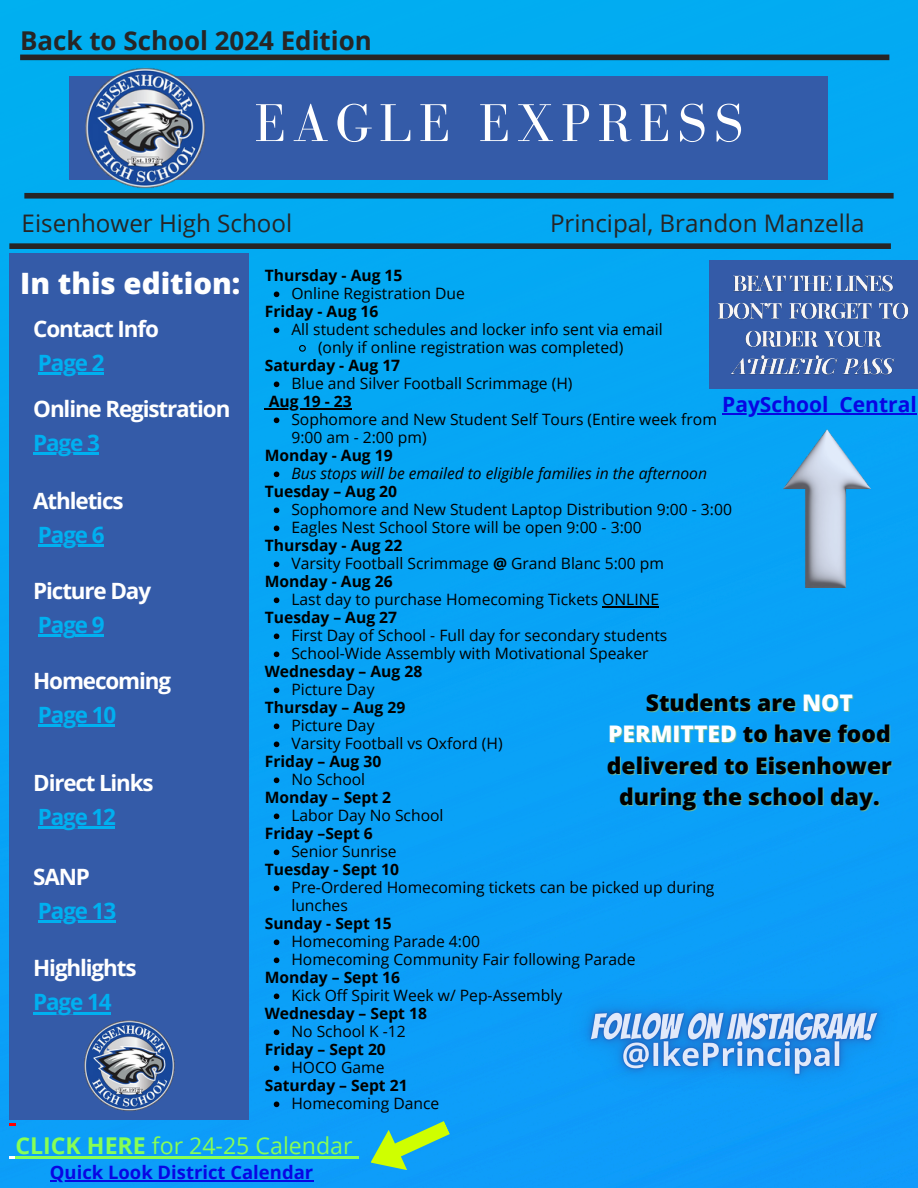
<style>
.page{position:relative;width:918px;height:1188px;background:#fff}
.page>*{position:absolute;margin:0;border:0;box-sizing:border-box;transform-origin:0 0}
.t1{font:54.75px "Bodoni FLF";letter-spacing:.125em;color:#fff}
.t2{font:800 29.4px "Open Sans";color:#fff}
.t3{font:700 25.95px "Open Sans";color:#272525}
.t4{font:24.15px "Open Sans";color:#272525}
.t5{font:23.1px "Open Sans";color:#8f5}
.t6{font:800 22.8px/31.7px "Open Sans";color:#000;text-align:center}
.t7{font:700 22.5px/46.2px "Open Sans";letter-spacing:-.05em;color:#fff}
.t8{font:700 22.5px "Open Sans";letter-spacing:-.05em;color:#00b0f0}
.t9{font:700 22.35px "Open Sans";letter-spacing:-.05em;color:#fff}
.t10{font:700 22.35px "Open Sans";letter-spacing:-.05em;color:#00b0f0}
.t11{font:700 21px "Open Sans";color:#0805e3}
.t12{font:700 18.45px "Open Sans";color:#0805e3}
.t13{font:15.6px/18px "Open Sans";color:#000}
.t14{font:700 15.6px "Open Sans";color:#000}
.t15{font:italic 15.6px "Open Sans";color:#000}
.s1{color:#00b0f0}
.s2{font-weight:700}
.s3{color:rgb(243 213 27/.4)}
.s4{color:#fff}
</style>
<div class="page">
<img style="left:0;top:0;width:918px;height:1188px">
<div style="left:20px;top:55px;width:869px;height:5px;background:#272525"></div>
<div style="left:69px;top:76px;width:758px;height:103px;background:#345ba8"></div>
<div style="left:24px;top:193px;width:870px;height:6px;background:#272525"></div>
<div style="left:9px;top:243px;width:882px;height:6px;background:#272525"></div>
<div style="left:9px;top:253px;width:240px;height:867px;background:#345ba8"></div>
<img style="left:77px;top:1012px;width:98px;height:99px">
<img style="left:76px;top:60px;width:138px;height:139px">
<svg style="left:371px;top:1121px;width:79px;height:49px;background:#55c19c"></svg>
<svg style="left:274px;top:292px;width:5px;height:5px"></svg>
<svg style="left:274px;top:328px;width:5px;height:5px"></svg>
<svg style="left:298px;top:344px;width:9px;height:9px"></svg>
<svg style="left:274px;top:382px;width:5px;height:5px"></svg>
<hr style="left:269px;top:409px;width:83px;height:1px;background:#000">
<svg style="left:274px;top:418px;width:5px;height:5px"></svg>
<svg style="left:274px;top:472px;width:5px;height:5px"></svg>
<svg style="left:274px;top:508px;width:5px;height:5px"></svg>
<svg style="left:274px;top:526px;width:5px;height:5px"></svg>
<svg style="left:274px;top:562px;width:5px;height:5px"></svg>
<svg style="left:274px;top:598px;width:5px;height:5px"></svg>
<svg style="left:602px;top:607px;width:12px;height:1px"></svg>
<hr style="left:614px;top:607px;width:45px;height:1px;background:#000">
<svg style="left:274px;top:634px;width:5px;height:5px"></svg>
<svg style="left:274px;top:652px;width:5px;height:5px"></svg>
<svg style="left:274px;top:688px;width:5px;height:5px"></svg>
<svg style="left:274px;top:724px;width:5px;height:5px"></svg>
<svg style="left:274px;top:742px;width:5px;height:5px"></svg>
<svg style="left:274px;top:778px;width:5px;height:5px"></svg>
<svg style="left:274px;top:814px;width:5px;height:5px"></svg>
<svg style="left:274px;top:850px;width:5px;height:5px"></svg>
<svg style="left:274px;top:886px;width:5px;height:5px"></svg>
<svg style="left:274px;top:940px;width:5px;height:5px"></svg>
<svg style="left:274px;top:958px;width:5px;height:5px"></svg>
<svg style="left:274px;top:994px;width:5px;height:5px"></svg>
<svg style="left:274px;top:1030px;width:5px;height:5px"></svg>
<svg style="left:274px;top:1066px;width:5px;height:5px"></svg>
<svg style="left:274px;top:1102px;width:5px;height:5px"></svg>
<div style="left:709px;top:260px;width:209px;height:129px;background:#345ba8"></div>
<img style="left:784px;top:430px;width:86px;height:157px">
<hr style="left:38px;top:373px;width:65px;height:2px;background:#00b0f0">
<hr style="left:33px;top:453px;width:66px;height:2px;background:#00b0f0">
<hr style="left:38px;top:545px;width:54px;height:2px;background:#00b0f0">
<svg style="left:92px;top:545px;width:11px;height:2px"></svg>
<hr style="left:38px;top:634px;width:37px;height:3px;background:#00b0f0">
<hr style="left:75px;top:634px;width:28px;height:3px;background:#00b0f0">
<hr style="left:38px;top:724px;width:54px;height:2px;background:#00b0f0">
<hr style="left:92px;top:724px;width:23px;height:2px;background:#00b0f0">
<hr style="left:38px;top:826px;width:25px;height:2px;background:#00b0f0">
<hr style="left:63px;top:826px;width:52px;height:2px;background:#00b0f0">
<hr style="left:38px;top:921px;width:77px;height:2px;background:#00b0f0">
<hr style="left:33px;top:1012px;width:77px;height:2px;background:#00b0f0">
<svg style="left:9px;top:1124px;width:6px;height:2px"></svg>
<svg style="left:9px;top:1156px;width:6px;height:2px"></svg>
<hr style="left:15px;top:1156px;width:131px;height:2px;background:#8f5">
<hr style="left:146px;top:1156px;width:207px;height:2px;background:#8f5">
<svg style="left:353px;top:1156px;width:6px;height:2px"></svg>
<hr style="left:50px;top:1180px;width:263px;height:1px;background:#0805e3">
<img style="left:545px;top:964px;width:373px;height:157px">
<img style="left:718px;top:275px;width:191px;height:100px">
<hr style="left:722px;top:414px;width:107px;height:1px;background:#0805e3">
<hr style="left:839px;top:414px;width:78px;height:1px;background:#0805e3">
<p class="t3" style="left:20px;top:23px;width:353px">Back to School 2024 Edition</p>
<p class="t1" style="left:254px;top:93px;width:490px">EAGLE EXPRESS</p>
<p class="t4" style="left:22px;top:206px;width:272px">Eisenhower High School</p>
<p class="t4" style="left:550px;top:206px;width:316px">Principal, Brandon Manzella</p>
<p class="t2" style="left:20px;top:262px;width:222px">In this edition:</p>
<p class="t7" style="left:33px;top:305px;width:127px">Contact Info</p>
<p class="t7" style="left:33px;top:339px;width:199px"><span class="s1">Page 2<br></span>Online Registration</p>
<p class="t8" style="left:33px;top:427px;width:68px">Page 3</p>
<p class="t7" style="left:33px;top:477px;width:92px">Athletics</p>
<p class="t8" style="left:38px;top:519px;width:68px">Page 6</p>
<p class="t7" style="left:33px;top:567px;width:119px">Picture Day</p>
<p class="t8" style="left:38px;top:609px;width:68px">Page 9</p>
<p class="t7" style="left:33px;top:657px;width:139px">Homecoming</p>
<p class="t8" style="left:38px;top:699px;width:80px">Page 10</p>
<p class="t9" style="left:33px;top:767px;width:122px">Direct Links</p>
<p class="t10" style="left:38px;top:801px;width:79px">Page 12</p>
<p class="t7" style="left:33px;top:853px;width:58px">SANP</p>
<p class="t8" style="left:38px;top:895px;width:80px">Page 13</p>
<p class="t7" style="left:33px;top:945px;width:105px">Highlights</p>
<p class="t8" style="left:33px;top:986px;width:80px">Page 14</p>
<h1 class="t14" style="left:265px;top:265px;width:139px">Thursday - Aug 15</h1>
<h5 class="t13" style="left:291px;top:284px;width:175px">Online Registration Due</h5>
<p class="t14" style="left:265px;top:301px;width:115px">Friday - Aug 16</p>
<p class="t13" style="left:291px;top:320px;width:373px">All student schedules and locker info sent via email</p>
<p class="t13" style="left:318px;top:338px;width:307px">(only if online registration was completed)</p>
<p class="t14" style="left:265px;top:355px;width:137px">Saturday - Aug 17</p>
<p class="t13" style="left:291px;top:374px;width:283px">Blue and Silver Football Scrimmage (H)</p>
<p class="t13" style="left:291px;top:392px;width:427px;text-indent:-23px"><span class="s2">Aug 19 - 23<br></span>Sophomore and New Student Self Tours (Entire week from</p>
<p class="t13" style="left:265px;top:428px;width:163px;text-indent:27px">9:00 am - 2:00 pm)<br><span class="s2">Monday - Aug 19</span></p>
<p class="t15" style="left:291px;top:463px;width:417px">Bus stops will be emailed to eligible families in the afternoon</p>
<p class="t14" style="left:265px;top:481px;width:134px">Tuesday – Aug 20</p>
<p class="t13" style="left:291px;top:500px;width:442px">Sophomore and New Student Laptop Distribution 9:00 - 3:00</p>
<p class="t13" style="left:291px;top:518px;width:352px">Eagles Nest School Store will be open 9:00 - 3:00</p>
<p class="t14" style="left:265px;top:535px;width:139px">Thursday - Aug 22</p>
<p class="t13" style="left:291px;top:554px;width:374px">Varsity Football Scrimmage <span class="s2">@</span> Grand Blanc 5:00 pm</p>
<p class="t14" style="left:265px;top:571px;width:129px">Monday - Aug 26</p>
<p class="t13" style="left:291px;top:590px;width:369px">Last day to purchase Homecoming Tickets ONLINE</p>
<p class="t14" style="left:265px;top:607px;width:134px">Tuesday – Aug 27</p>
<p class="t13" style="left:291px;top:626px;width:377px">First Day of School - Full day for secondary students</p>
<p class="t13" style="left:291px;top:644px;width:359px">School-Wide Assembly with Motivational Speaker</p>
<p class="t14" style="left:265px;top:661px;width:159px">Wednesday – Aug 28</p>
<p class="t13" style="left:291px;top:680px;width:85px">Picture Day</p>
<p class="t14" style="left:265px;top:697px;width:142px">Thursday – Aug 29</p>
<p class="t13" style="left:291px;top:716px;width:85px">Picture Day</p>
<p class="t13" style="left:291px;top:734px;width:213px">Varsity Football vs Oxford (H)</p>
<p class="t14" style="left:265px;top:751px;width:118px">Friday – Aug 30</p>
<p class="t13" style="left:291px;top:770px;width:75px">No School</p>
<p class="t14" style="left:265px;top:787px;width:128px">Monday – Sept 2</p>
<p class="t13" style="left:291px;top:806px;width:154px">Labor Day No School</p>
<p class="t14" style="left:265px;top:823px;width:110px">Friday –Sept 6</p>
<p class="t13" style="left:291px;top:842px;width:107px">Senior Sunrise</p>
<p class="t14" style="left:265px;top:859px;width:136px">Tuesday - Sept 10</p>
<p class="t13" style="left:291px;top:878px;width:425px">Pre-Ordered Homecoming tickets can be picked up during lunches</p>
<p class="t14" style="left:265px;top:913px;width:129px">Sunday - Sept 15</p>
<p class="t13" style="left:291px;top:932px;width:190px">Homecoming Parade 4:00</p>
<p class="t13" style="left:291px;top:950px;width:346px">Homecoming Community Fair following Parade</p>
<p class="t14" style="left:265px;top:967px;width:137px">Monday – Sept 16</p>
<p class="t13" style="left:291px;top:986px;width:272px">Kick Off Spirit Week w/ Pep-Assembly</p>
<p class="t14" style="left:265px;top:1003px;width:164px">Wednesday – Sept 18</p>
<p class="t13" style="left:291px;top:1022px;width:116px">No School K -12</p>
<p class="t14" style="left:265px;top:1039px;width:123px">Friday – Sept 20</p>
<p class="t13" style="left:291px;top:1058px;width:95px">HOCO Game</p>
<p class="t14" style="left:265px;top:1075px;width:144px">Saturday – Sept 21</p>
<p class="t13" style="left:291px;top:1094px;width:149px">Homecoming Dance</p>
<h3 class="t11" style="left:722px;top:390px;width:196px">PaySchool Central</h3>
<p class="t6" style="left:607px;top:686px;width:286px">Students are <span class="s3">NOT<br></span><span class="s4">PERMITTED</span> to have food delivered to Eisenhower during the school day.</p>
<p class="t5" style="left:15px;top:1129px;width:339px"><span class="s2">CLICK HERE</span> for 24-25 Calendar</p>
<p class="t12" style="left:50px;top:1159px;width:265px">Quick Look District Calendar</p>
</div>
